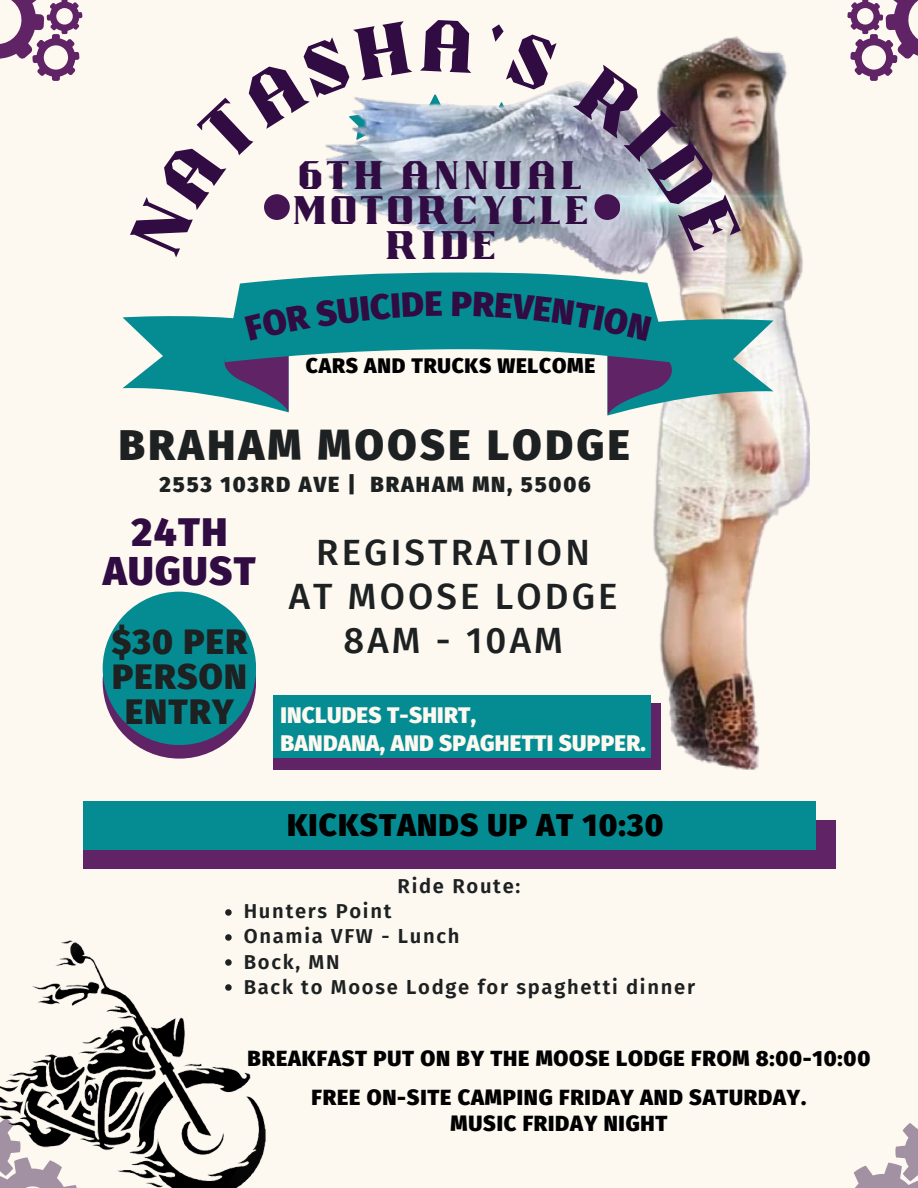
<style>
.page{position:relative;width:918px;height:1188px;background:#fdf8f0}
.page>*{position:absolute;margin:0;border:0;box-sizing:border-box;transform-origin:0 0}
.t1{font:900 42.3px "Fira Sans";letter-spacing:.085em;color:#1d2122}
.t2{font:900 39.45px/39.5px "Fira Sans";letter-spacing:.035em;color:#300c42;text-align:center}
.t3{font:500 36.6px/44.4px "Fira Sans";letter-spacing:.085em;color:#1d2122;text-align:center}
.t4{font:900 34.8px/34.8px "Fira Sans";letter-spacing:.035em;color:#1d2122;text-align:center}
.t5{font:900 31.05px "Fira Sans";letter-spacing:.035em;color:#000}
.t6{font:27.9px/34.8px "Bisdak";letter-spacing:.08em;color:#300c42;text-align:center}
.t7{font:900 22.2px/27.8px "Fira Sans";letter-spacing:.01em;color:#fdf8f0}
.t8{font:900 21.6px/25.7px "Fira Sans";letter-spacing:.035em;color:#000;text-align:center}
.t9{font:900 21.6px "Fira Sans";letter-spacing:.085em;color:#1d2122}
.t10{font:900 20.85px "Fira Sans";letter-spacing:.035em;color:#000}
.t11{font:600 20.25px/25px "Fira Sans";letter-spacing:.085em;color:#1d2122}
</style>
<div class="page">
<svg style="left:0;top:0;width:82px;height:81px"></svg>
<svg style="left:847px;top:0;width:71px;height:81px"></svg>
<img style="left:416px;top:36px;width:393px;height:733px">
<div style="left:103px;top:605px;width:153px;height:154px;background:#602466;border-radius:77px"></div>
<div style="left:103px;top:592px;width:153px;height:153px;background:#058c93;border-radius:77px"></div>
<div style="left:83px;top:821px;width:752px;height:48px;background:#602466"></div>
<div style="left:83px;top:801px;width:733px;height:49px;background:#058c93"></div>
<div style="left:273px;top:703px;width:388px;height:66px;background:#602466"></div>
<div style="left:273px;top:695px;width:378px;height:63px;background:#058c93"></div>
<svg style="left:225px;top:909px;width:7px;height:7px"></svg>
<svg style="left:853px;top:1123px;width:65px;height:65px"></svg>
<img style="left:0;top:934px;width:266px;height:254px">
<svg style="left:264px;top:36px;width:210px;height:221px"></svg>
<svg style="left:490px;top:36px;width:68px;height:56px"></svg>
<img style="left:573px;top:65px;width:168px;height:186px">
<svg style="left:123px;top:273px;width:651px;height:143px"></svg>
<p class="t6" style="left:294px;top:162px;width:299px">6TH ANNUAL<br>MOTORCYCLE<br>RIDE</p>
<p class="t10" style="left:306px;top:347px;width:291px">CARS AND TRUCKS WELCOME</p>
<p class="t1" style="left:119px;top:407px;width:513px">BRAHAM MOOSE LODGE</p>
<p class="t9" style="left:160px;top:465px;width:433px">2553 103RD AVE | BRAHAM MN, 55006</p>
<p class="t2" style="left:103px;top:509px;width:154px">24TH<br>AUGUST</p>
<p class="t4" style="left:112px;top:621px;width:137px">$30 PER<br>PERSON<br>ENTRY</p>
<p class="t3" style="left:289px;top:528px;width:330px">REGISTRATION<br>AT MOOSE LODGE<br>8AM - 10AM</p>
<p class="t7" style="left:280px;top:699px;width:367px">INCLUDES T-SHIRT,<br>BANDANA, AND SPAGHETTI SUPPER.</p>
<p class="t5" style="left:287px;top:797px;width:378px">KICKSTANDS UP AT 10:30</p>
<p class="t11" style="left:398px;top:873px;width:124px">Ride Route:</p>
<p class="t11" style="left:244px;top:898px;width:453px">Hunters Point<br>Onamia VFW - Lunch<br>Bock, MN<br>Back to Moose Lodge for spaghetti dinner</p>
<p class="t8" style="left:248px;top:1043px;width:624px">BREAKFAST PUT ON BY THE MOOSE LODGE FROM 8:00-10:00</p>
<p class="t8" style="left:312px;top:1083px;width:496px">FREE ON-SITE CAMPING FRIDAY AND SATURDAY.<br>MUSIC FRIDAY NIGHT</p>
</div>
